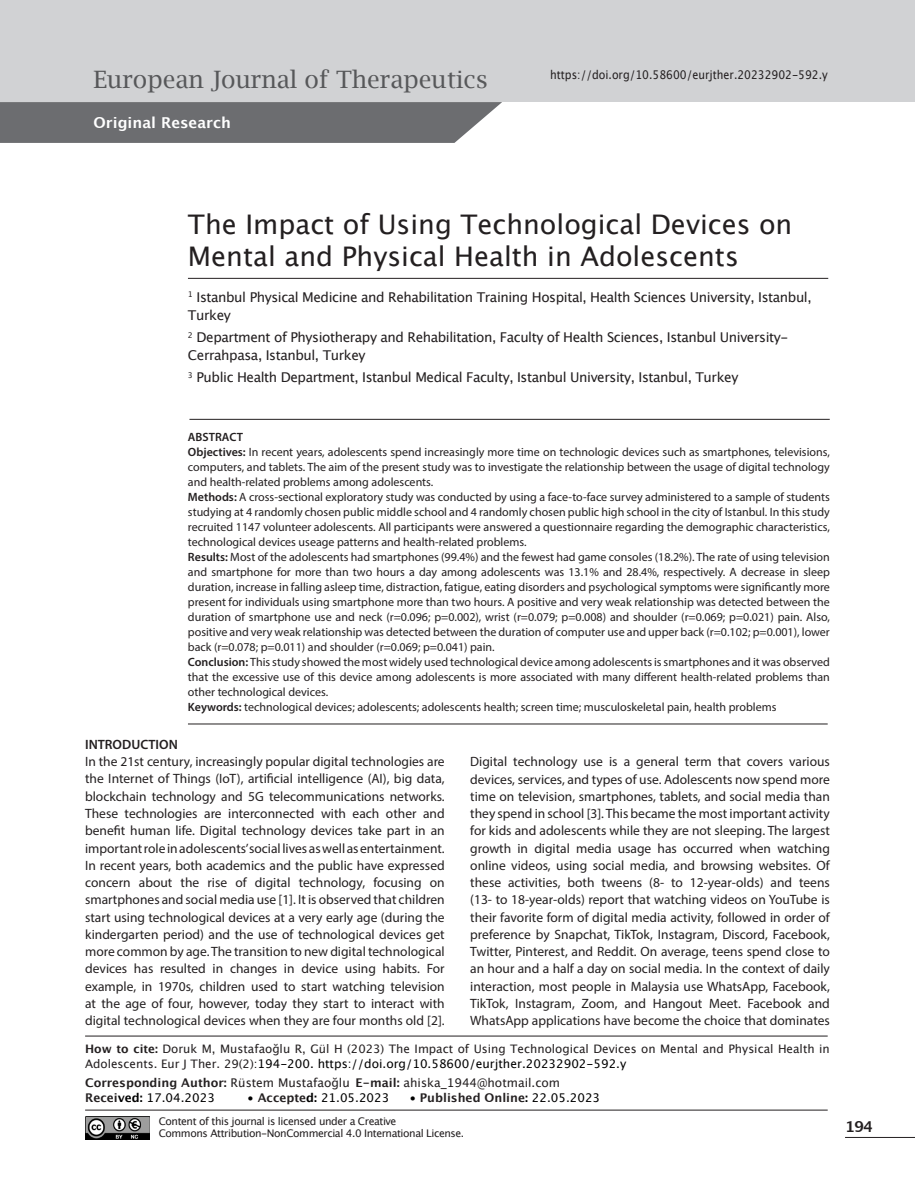
<style>
.page{position:relative;width:915px;height:1191px;background:#fff}
.page>*{position:absolute;margin:0;border:0;box-sizing:border-box;transform-origin:0 0}
.t1{font:27px/32.4px "Lucida Grande";color:#231f20}
.t2{font:24px "Lucida Bright";color:#57585a}
.t3{font:700 15px "Lucida Grande";color:#fff}
.t4{font:700 15px "Lucida Grande";color:#231f20}
.t5{font:13.5px/17.2px "Myriad Pro";color:#231f20;text-align:justify}
.t6{font:13.5px/18px "Lucida Grande";letter-spacing:-.03em;color:#231f20}
.t7{font:600 13.5px "Myriad Pro";color:#231f20}
.t8{font:12px/15px "Myriad Pro";color:#231f20}
.t9{font:12px/19.2px "Lucida Grande";color:#000}
.t10{font:12px "Lucida Grande";color:#231f20;scale:.9 1}
.t11{font:700 12px "Lucida Grande";color:#231f20}
.t12{font:11.7px "Lucida Grande";color:#231f20}
.t13{font:10.5px/12.6px "Lucida Grande";letter-spacing:-.04em;color:#231f20}
.s1{font-weight:600}
.s2{font-weight:700}
.s3{font-size:11.7px;color:#231f20}
.s4{font-size:11.7px}
.s5{font-weight:700;color:#231f20}
.s6{color:#231f20}
.s7{font-weight:400;color:#000}
.s8{color:#000}
</style>
<div class="page">
<div style="left:0;top:0;width:914px;height:102px;background:#d1d2d4"></div>
<hr style="left:85px;top:1035px;width:742px;height:1px;background:#231f20">
<hr style="left:85px;top:1109px;width:742px;height:1px;background:#231f20">
<img style="left:85px;top:1117px;width:65px;height:22px">
<hr style="left:844px;top:1137px;width:70px;height:1px;background:#231f20">
<svg style="left:0;top:102px;width:502px;height:41px;background:#737477"></svg>
<hr style="left:188px;top:278px;width:640px;height:1px;background:#231f20">
<hr style="left:189px;top:419px;width:640px;height:1px;background:#231f20">
<hr style="left:188px;top:723px;width:639px;height:1px;background:#231f20">
<h2 class="t2" style="left:94px;top:66px;width:395px">European Journal of Therapeutics</h2>
<p class="t3" style="left:94px;top:110px;width:139px">Original Research</p>
<p class="t10" style="left:550px;top:68px;width:310px">https://doi.org/10.58600/eurjther.20232902-592.y</p>
<h1 class="t1" style="left:188px;top:208px;width:605px">The Impact of Using Technological Devices on<br>Mental and Physical Health in Adolescents</h1>
<p class="t6" style="left:188px;top:288px;width:625px"><sup>1</sup> Istanbul Physical Medicine and Rehabilitation Training Hospital, Health Sciences University, Istanbul,<br>Turkey</p>
<p class="t6" style="left:188px;top:328px;width:601px"><sup>2</sup> Department of Physiotherapy and Rehabilitation, Faculty of Health Sciences, Istanbul University-<br>Cerrahpasa, Istanbul, Turkey</p>
<p class="t6" style="left:188px;top:369px;width:551px"><sup>3</sup> Public Health Department, Istanbul Medical Faculty, Istanbul University, Istanbul, Turkey</p>
<p class="t8" style="left:188px;top:429px;width:643px"><span class="s1">ABSTRACT<br>Objectives:</span> In recent years, adolescents spend increasingly more time on technologic devices such as smartphones, televisions, computers, and tablets. The aim of the present study was to investigate the relationship between the usage of digital technology and health-related problems among adolescents.<br><span class="s1">Methods:</span> A cross-sectional exploratory study was conducted by using a face-to-face survey administered to a sample of students studying at 4 randomly chosen public middle school and 4 randomly chosen public high school in the city of Istanbul. In this study recruited 1147 volunteer adolescents. All participants were answered a questionnaire regarding the demographic characteristics, technological devices useage patterns and health-related problems.<br><span class="s1">Results:</span> Most of the adolescents had smartphones (99.4%) and the fewest had game consoles (18.2%). The rate of using television and smartphone for more than two hours a day among adolescents was 13.1% and 28.4%, respectively. A decrease in sleep duration, increase in falling asleep time, distraction, fatigue, eating disorders and psychological symptoms were significantly more present for individuals using smartphone more than two hours. A positive and very weak relationship was detected between the duration of smartphone use and neck (r=0.096; p=0.002), wrist (r=0.079; p=0.008) and shoulder (r=0.069; p=0.021) pain. Also, positive and very weak relationship was detected between the duration of computer use and upper back (r=0.102; p=0.001), lower back (r=0.078; p=0.011) and shoulder (r=0.069; p=0.041) pain.<br><span class="s1">Conclusion:</span> This study showed the most widely used technological device among adolescents is smartphones and it was observed that the excessive use of this device among adolescents is more associated with many different health-related problems than other technological devices.<br><span class="s1">Keywords:</span> technological devices; adolescents; adolescents health; screen time; musculoskeletal pain, health problems</p>
<p class="t7" style="left:85px;top:736px;width:94px">INTRODUCTION</p>
<p class="t5" style="left:85px;top:753px;width:361px">In the 21st century, increasingly popular digital technologies are the Internet of Things (IoT), artificial intelligence (AI), big data, blockchain technology and 5G telecommunications networks.<br>These technologies are interconnected with each other and benefit human life. Digital technology devices take part in an important role in adolescents’social lives as well as entertainment.<br>In recent years, both academics and the public have expressed concern about the rise of digital technology, focusing on smartphones and social media use [1]. It is observed that children start using technological devices at a very early age (during the kindergarten period) and the use of technological devices get more common by age. The transition to new digital technological devices has resulted in changes in device using habits. For example, in 1970s, children used to start watching television at the age of four, however, today they start to interact with digital technological devices when they are four months old [2].</p>
<p class="t5" style="left:470px;top:753px;width:361px">Digital technology use is a general term that covers various devices, services, and types of use. Adolescents now spend more time on television, smartphones, tablets, and social media than they spend in school [3]. This became the most important activity for kids and adolescents while they are not sleeping. The largest growth in digital media usage has occurred when watching online videos, using social media, and browsing websites. Of these activities, both tweens (8- to 12-year-olds) and teens (13- to 18-year-olds) report that watching videos on YouTube is their favorite form of digital media activity, followed in order of preference by Snapchat, TikTok, Instagram, Discord, Facebook, Twitter, Pinterest, and Reddit. On average, teens spend close to an hour and a half a day on social media. In the context of daily interaction, most people in Malaysia use WhatsApp, Facebook, TikTok, Instagram, Zoom, and Hangout Meet. Facebook and WhatsApp applications have become the choice that dominates</p>
<p class="t12" style="left:85px;top:1042px;width:746px"><span class="s2">How to cite:</span> Doruk M, Mustafaoğlu R, Gül H (2023) The Impact of Using Technological Devices on Mental and Physical Health in</p>
<p class="t9" style="left:85px;top:1054px;width:542px"><span class="s3">Adolescents. Eur J Ther. 29(2)</span><span class="s4">:</span>194-200. https://doi.org/10.58600/eurjther.20232902-592.y<br><span class="s5">Corresponding Author:</span> <span class="s6">Rüstem Mustafaoğlu</span> <span class="s5">E-mail:</span> <span class="s6">ahiska_1944@hotmail.com</span></p>
<p class="t9" style="left:85px;top:1088px;width:131px"><span class="s5">Recei</span><span class="s2">ved:</span> 17.04.2023</p>
<p class="t9" style="left:247px;top:1088px;width:143px">• <span class="s5">Accepte</span><span class="s2">d:</span> 21.05.2023</p>
<p class="t11" style="left:409px;top:1088px;width:192px"><span class="s7">•</span> Published Online<span class="s8">:</span> <span class="s7">22.05.2023</span></p>
<p class="t13" style="left:159px;top:1114px;width:307px">Content of this journal is licensed under a Creative<br>Commons Attribution-NonCommercial 4.0 International License.</p>
<p class="t4" style="left:844px;top:1114px;width:29px">194</p>
</div>
